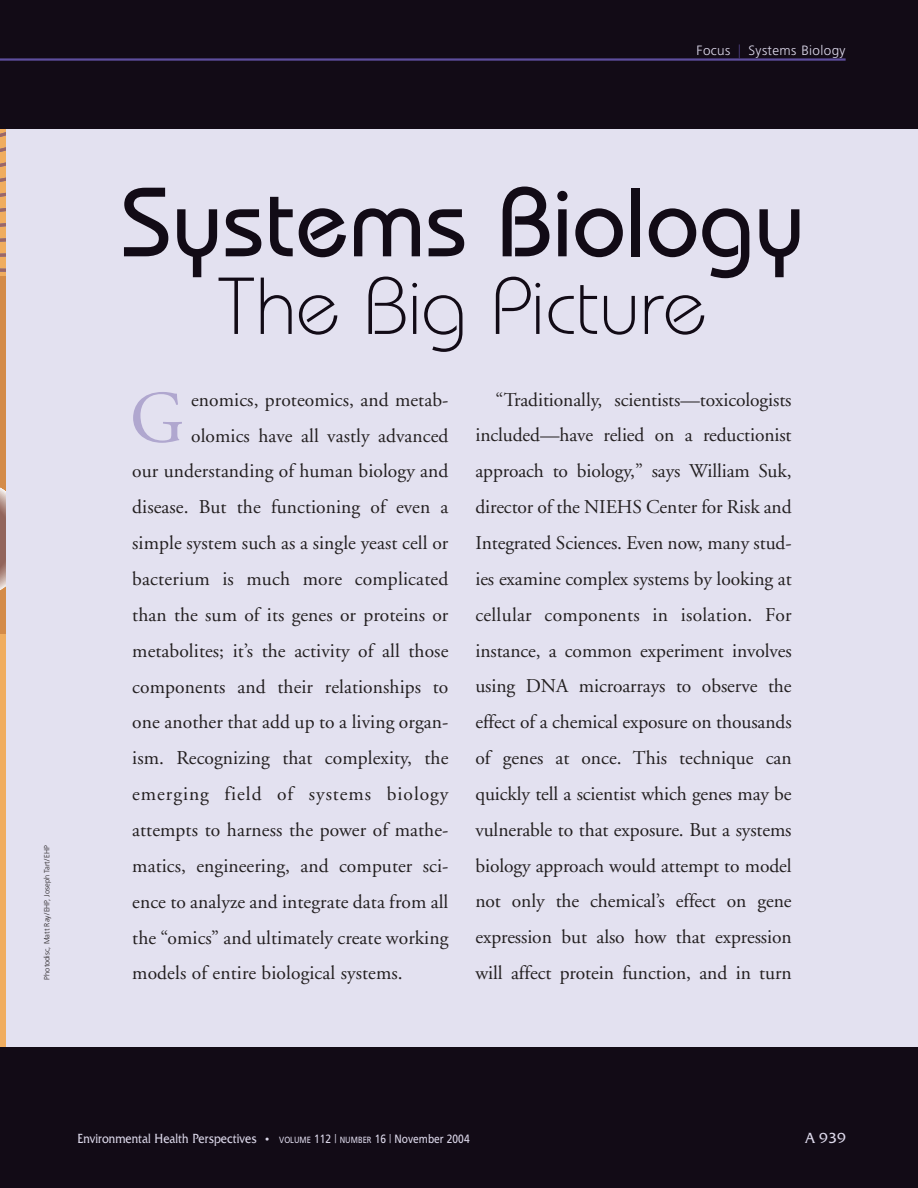
<style>
.page{position:relative;width:918px;height:1188px;background:#120b16}
.page>*{position:absolute;margin:0;border:0;box-sizing:border-box;transform-origin:0 0}
.t1{font:500 98.25px "Bauhaus IT Cby BT";color:#120b16}
.t2{font:300 80.55px "Bauhaus IT Cby BT";color:#120b16}
.t3{font:73.5px "Adobe Garamond";color:#b0a7cf}
.t4{font:19.5px/35.8px "Adobe Garamond";letter-spacing:.005em;color:#231f20;text-align:justify}
.t5{font:19.5px "Adobe Garamond";letter-spacing:.05em;color:#231f20}
.t6{font:15px "Friz Quadrata IT Cby BT";color:#ddd9eb}
.t7{font:13.5px "Friz Quadrata IT Cby BT";color:#ddd9eb;scale:.85 1}
.t8{font:300 13.5px "Frutiger";letter-spacing:.03em;color:#ddd9eb}
.t9{font:300 7.5px "Frutiger";color:#231f20}
.s1{font-size:18px;color:#5d4e9d}
.s2{font-size:10.5px}
.s3{font-family:"Frutiger";font-size:9px}
.s4{font-family:"Frutiger";font-size:12px}
.s5{font-family:"Frutiger";font-weight:300;font-size:12px}
</style>
<div class="page">
<hr style="left:0;top:58px;width:846px;height:3px;background:#5d4e9d">
<svg style="left:0;top:129px;width:7px;height:917px;background:#dda671"></svg>
<div style="left:7px;top:129px;width:911px;height:917px;background:#e3e1f0"></div>
<p class="t9" style="left:44px;top:980px;width:135px;rotate:-90deg">Photodisc, Matt Ray/EHP, Joseph Tart/EHP</p>
<p class="t8" style="left:697px;top:45px;width:150px">Focus <span class="s1">|</span> Systems Biology</p>
<h1 class="t1" style="left:121px;top:186px;width:686px">Systems Biology</h1>
<h2 class="t2" style="left:217px;top:278px;width:491px">The Big Picture</h2>
<h3 class="t3" style="left:130px;top:389px;width:56px">G</h3>
<p class="t4" style="left:191px;top:383px;width:259px">enomics, proteomics, and metab-</p>
<p class="t4" style="left:191px;top:419px;width:259px">olomics have all vastly advanced</p>
<p class="t4" style="left:132px;top:455px;width:318px">our understanding of human biology and</p>
<p class="t4" style="left:132px;top:491px;width:318px">disease. But the functioning of even a</p>
<p class="t4" style="left:132px;top:527px;width:318px">simple system such as a single yeast cell or</p>
<p class="t4" style="left:132px;top:563px;width:318px">bacterium is much more complicated</p>
<p class="t4" style="left:132px;top:599px;width:318px">than the sum of its genes or proteins or</p>
<p class="t4" style="left:132px;top:634px;width:318px">metabolites; it’s the activity of all those</p>
<p class="t4" style="left:132px;top:670px;width:318px">components and their relationships to</p>
<p class="t4" style="left:132px;top:706px;width:318px">one another that add up to a living organ-</p>
<p class="t4" style="left:132px;top:742px;width:318px">ism. Recognizing that complexity, the</p>
<p class="t5" style="left:132px;top:786px;width:318px">emerging field of systems biology</p>
<p class="t4" style="left:132px;top:814px;width:318px">attempts to harness the power of mathe-</p>
<p class="t4" style="left:132px;top:850px;width:318px">matics, engineering, and computer sci-</p>
<p class="t4" style="left:132px;top:885px;width:318px">ence to analyze and integrate data from all</p>
<p class="t4" style="left:132px;top:921px;width:318px">the “omics” and ultimately create working</p>
<p class="t4" style="left:132px;top:957px;width:272px">models of entire biological systems.</p>
<p class="t4" style="left:475px;top:383px;width:318px;text-indent:20px">“Traditionally, scientists—toxicologists included—have relied on a reductionist approach to biology,” says William Suk, director of the NIEHS Center for Risk and Integrated Sciences. Even now, many stud&shy;ies examine complex systems by looking at cellular components in isolation. For instance, a common experiment involves using DNA microarrays to observe the effect of a chemical exposure on thousands of genes at once. This technique can quickly tell a scientist which genes may be vulnerable to that exposure. But a systems biology approach would attempt to model not only the chemical’s effect on gene expression but also how that expression will affect protein function, and in turn</p>
<p class="t7" style="left:77px;top:1134px;width:463px">Environmental Health Perspectives <span class="s2">•</span> <span class="s3">VOLUME</span> <span class="s4">112</span> <span class="s5">|</span> <span class="s3">NUMBER</span> <span class="s4">16</span> <span class="s5">|</span> <span class="s4">November 2004</span></p>
<p class="t6" style="left:806px;top:1133px;width:42px">A 939</p>
</div>
